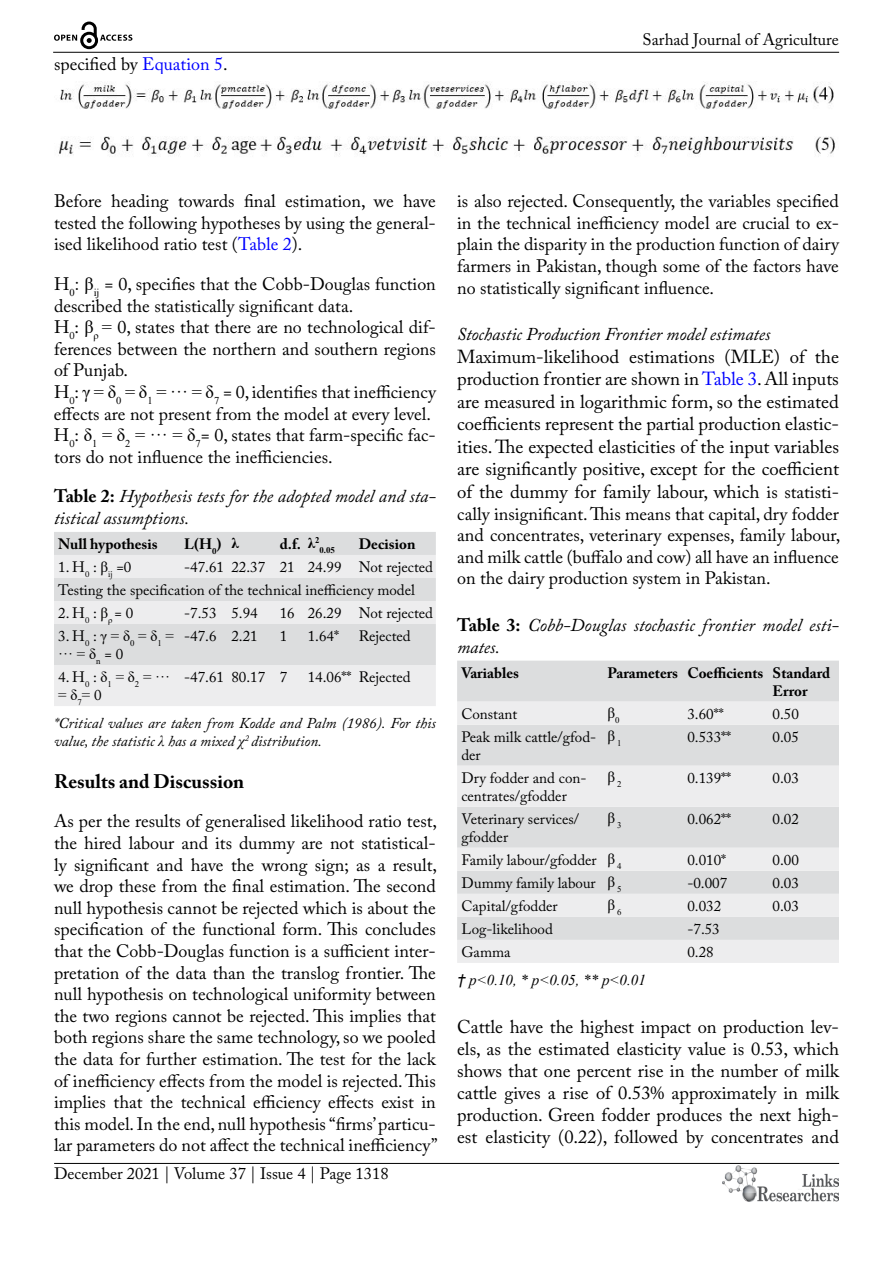
<style>
.page{position:relative;width:893px;height:1263px;background:#fff}
.page>*{position:absolute;margin:0;border:0;box-sizing:border-box;transform-origin:0 0}
.t1{font:700 19.5px "Adobe Caslon Pro";color:#000}
.t2{font:18.75px/22.5px "Adobe Caslon Pro";color:#000;text-align:justify}
.t3{font:18.45px/22.2px "Adobe Caslon Pro";color:#000;text-align:justify}
.t4{font:18px/21.6px "Adobe Caslon Pro";color:#000;text-align:justify}
.t5{font:italic 18px/21.6px "Adobe Caslon Pro";color:#000}
.t6{font:16.5px "Adobe Caslon Pro";color:#000}
.t7{font:15px/18px "Adobe Caslon Pro";color:#000}
.t8{font:italic 15px/18px "Adobe Caslon Pro";color:#000}
.t9{font:700 15px/18px "Adobe Caslon Pro";color:#000}
.t10{font:15px/18px "Times New Roman";color:#000}
.t11{font:italic 15px "Times New Roman";color:#000}
.t12{font:700 8.7px "Times New Roman";color:#000}
.s1{color:#00f}
.s2{font-family:"Times New Roman"}
.s3{font-weight:700;font-style:normal}
.s4{font-family:"Adobe Caslon Pro"}
.s5{font-size:18px}
.s6{font-family:"Arial"}
</style>
<div class="page">
<hr style="left:53px;top:52px;width:786px;height:1px;background:#000">
<hr style="left:54px;top:1163px;width:785px;height:1px;background:#000">
<img style="left:722px;top:1166px;width:117px;height:36px">
<svg style="left:54px;top:22px;width:78px;height:27px"></svg>
<img style="left:60px;top:81px;width:774px;height:28px">
<img style="left:58px;top:136px;width:777px;height:20px">
<div style="left:54px;top:532px;width:382px;height:23px;background:#dcddde"></div>
<svg style="left:54px;top:555px;width:382px;height:151px;background:#e5e6e7"></svg>
<div style="left:457px;top:661px;width:382px;height:41px;background:#dcddde"></div>
<svg style="left:457px;top:702px;width:382px;height:261px;background:#e4e5e6"></svg>
<p class="t4" style="left:54px;top:53px;width:175px">specified by <span class="s1">Equation 5</span>.</p>
<p class="t6" style="left:643px;top:30px;width:198px">Sarhad Journal of Agriculture</p>
<p class="t4" style="left:54px;top:190px;width:383px">Before heading towards final estimation, we have tested the following hypotheses by using the general&shy;ised likelihood ratio test (<span class="s1">Table 2</span>).</p>
<p class="t4" style="left:54px;top:273px;width:383px;text-align:left">H<sub>0</sub><span class="s2">: β</span><sub>ij</sub> = 0, specifies that the Cobb-Douglas function described the statistically significant data.<br>H<sub>0</sub>: <span class="s2">β</span><sub>ρ</sub> <span class="s2">=</span> 0, states that there are no technological dif&shy;ferences between the northern and southern regions of Punjab.<br>H<sub>0</sub>: <span class="s2">γ = δ</span><sub>0</sub> <span class="s2">= δ</span><sub>1</sub> <span class="s2">= ··· = δ</span><sub>7</sub> = 0, identifies that inefficiency effects are not present from the model at every level.<br>H<sub>0</sub>: <span class="s2">δ</span><sub>1</sub> <span class="s2">= δ</span><sub>2</sub> <span class="s2">= ··· = δ</span><sub>7</sub>= 0, states that farm-specific fac&shy;tors do not influence the inefficiencies.</p>
<p class="t5" style="left:54px;top:485px;width:383px"><span class="s3">Table 2:</span> Hypothesis tests for the adopted model and sta&shy;tistical assumptions.</p>
<p class="t9" style="left:58px;top:535px;width:101px">Null hypothesis</p>
<p class="t9" style="left:184px;top:535px;width:56px">L(H<sub>0</sub>) <span class="s2">λ</span></p>
<p class="t9" style="left:280px;top:535px;width:41px">d.f. <span class="s2">λ</span><sup>2</sup></p>
<p class="t9" style="left:359px;top:535px;width:58px">Decision</p>
<p class="t12" style="left:320px;top:544px;width:17px">0.05</p>
<p class="t7" style="left:58px;top:555px;width:376px;line-height:23.1px;text-indent:126px">-47.61 22.37 21 24.99 Not rejected<br>Testing the specification of the technical inefficiency model</p>
<p class="t7" style="left:58px;top:604px;width:77px">2. H<sub>0</sub> : <span class="s2">β</span><sub>ρ</sub> = 0</p>
<p class="t7" style="left:184px;top:604px;width:75px">-7.53 5.94</p>
<p class="t7" style="left:280px;top:604px;width:155px">16 26.29 Not rejected</p>
<p class="t10" style="left:58px;top:626px;width:117px"><span class="s4">3. H</span><sub>0</sub> <span class="s4">:</span> γ = δ<sub>0</sub> = δ<sub>1</sub> = ··· = δ<sub>n</sub> <span class="s4">= 0</span></p>
<p class="t7" style="left:184px;top:627px;width:75px">-47.6 2.21</p>
<p class="t7" style="left:280px;top:627px;width:9px">1</p>
<p class="t7" style="left:308px;top:627px;width:33px">1.64*</p>
<p class="t7" style="left:359px;top:627px;width:54px">Rejected</p>
<p class="t10" style="left:58px;top:667px;width:114px"><span class="s4">4. H</span><sub>0</sub> <span class="s4">:</span> δ<sub>1</sub> = δ<sub>2</sub> = ··· = δ<sub>7</sub>= <span class="s4">0</span></p>
<p class="t7" style="left:184px;top:668px;width:105px">-47.61 80.17 7</p>
<p class="t7" style="left:308px;top:668px;width:104px">14.06** Rejected</p>
<p class="t8" style="left:54px;top:714px;width:383px">*Critical values are taken from Kodde and Palm (1986). For this value, the statistic <span class="s2">λ</span> has a mixed <span class="s2">χ</span><sup>2</sup> distribution.</p>
<p class="t1" style="left:54px;top:770px;width:192px">Results and Discussion</p>
<p class="t4" style="left:54px;top:810px;width:385px">As per the results of generalised likelihood ratio test, the hired labour and its dummy are not statistical&shy;ly significant and have the wrong sign; as a result, we drop these from the final estimation. The second null hypothesis cannot be rejected which is about the specification of the functional form. This concludes that the Cobb-Douglas function is a sufficient inter&shy;pretation of the data than the translog frontier. The null hypothesis on technological uniformity between the two regions cannot be rejected. This implies that both regions share the same technology, so we pooled the data for further estimation. The test for the lack of inefficiency effects from the model is rejected. This implies that the technical efficiency effects exist in this model. In the end, null hypothesis “firms’ particu&shy;lar parameters do not affect the technical inefficiency”</p>
<p class="t7" style="left:58px;top:558px;width:75px">1. H<sub>0</sub> : <span class="s2">β</span><sub>ij</sub> =0</p>
<p class="t6" style="left:54px;top:1164px;width:336px">December 2021 | Volume 37 | Issue 4 | Page 1318</p>
<p class="t4" style="left:457px;top:190px;width:383px">is also rejected. Consequently, the variables specified in the technical inefficiency model are crucial to ex&shy;plain the disparity in the production function of dairy farmers in Pakistan, though some of the factors have no statistically significant influence.</p>
<p class="t5" style="left:457px;top:323px;width:315px">Stochastic Production Frontier model estimates</p>
<p class="t2" style="left:457px;top:345px;width:383px">Maximum-likelihood estimations (MLE) of the production frontier are shown in <span class="s1">Table 3</span>. All inputs are measured in logarithmic form, so the estimated coefficients represent the partial production elastic&shy;ities. The expected elasticities of the input variables are significantly positive, except for the coefficient of the dummy for family labour, which <span class="s5">is statisti-</span></p>
<p class="t4" style="left:457px;top:502px;width:385px">cally insignificant. This means that capital, dry fodder and concentrates, veterinary expenses, family labour, and milk cattle (buffalo and cow) all have an influence on the dairy production system in Pakistan.</p>
<p class="t5" style="left:457px;top:614px;width:383px"><span class="s3">Table 3:</span> Cobb-Douglas stochastic frontier model esti&shy;mates.</p>
<p class="t9" style="left:461px;top:663px;width:59px">Variables</p>
<p class="t9" style="left:773px;top:663px;width:59px;text-indent:-165px">Parameters Coefficients Standard<br>Error</p>
<p class="t7" style="left:461px;top:704px;width:57px">Constant</p>
<p class="t10" style="left:607px;top:703px;width:13px">β<sub>0</sub></p>
<p class="t7" style="left:687px;top:704px;width:38px">3.60**</p>
<p class="t7" style="left:773px;top:704px;width:28px">0.50</p>
<p class="t7" style="left:461px;top:727px;width:136px">Peak milk cattle/gfod&shy;der</p>
<p class="t10" style="left:607px;top:726px;width:16px">β <sub>1</sub></p>
<p class="t7" style="left:687px;top:727px;width:45px">0.533**</p>
<p class="t7" style="left:773px;top:727px;width:28px">0.05</p>
<p class="t7" style="left:461px;top:768px;width:127px">Dry fodder and con&shy;centrates/gfodder</p>
<p class="t10" style="left:607px;top:768px;width:16px">β <sub>2</sub></p>
<p class="t7" style="left:687px;top:768px;width:45px">0.139**</p>
<p class="t7" style="left:773px;top:768px;width:28px">0.03</p>
<p class="t7" style="left:461px;top:809px;width:119px">Veterinary services/ gfodder</p>
<p class="t10" style="left:607px;top:809px;width:16px">β <sub>3</sub></p>
<p class="t7" style="left:687px;top:809px;width:45px">0.062**</p>
<p class="t7" style="left:773px;top:809px;width:28px">0.02</p>
<p class="t7" style="left:461px;top:851px;width:162px">Family labour/gfodder <span class="s2">β</span> <sub>4</sub></p>
<p class="t7" style="left:687px;top:851px;width:40px">0.010*</p>
<p class="t7" style="left:773px;top:851px;width:28px">0.00</p>
<p class="t7" style="left:461px;top:874px;width:162px">Dummy family labour <span class="s2">β</span> <sub>5</sub></p>
<p class="t7" style="left:687px;top:874px;width:41px">-0.007</p>
<p class="t7" style="left:773px;top:874px;width:28px">0.03</p>
<p class="t7" style="left:461px;top:897px;width:98px">Capital/gfodder</p>
<p class="t10" style="left:607px;top:896px;width:16px">β <sub>6</sub></p>
<p class="t7" style="left:687px;top:897px;width:35px">0.032</p>
<p class="t7" style="left:773px;top:897px;width:28px">0.03</p>
<p class="t7" style="left:461px;top:920px;width:93px">Log-likelihood</p>
<p class="t7" style="left:687px;top:920px;width:34px">-7.53</p>
<p class="t7" style="left:461px;top:943px;width:51px">Gamma</p>
<p class="t7" style="left:687px;top:943px;width:28px">0.28</p>
<p class="t11" style="left:457px;top:970px;width:190px"><span class="s6">†</span> p&lt;0.10, * p&lt;0.05, ** p&lt;0.01</p>
<p class="t3" style="left:457px;top:1015px;width:383px">Cattle have the highest impact on production lev&shy;els, as the estimated elasticity value is 0.53, which shows that one percent rise in the number of milk cattle gives a rise of 0.53% approximately in milk production. Green fodder produces the next high&shy;est elasticity (0.22), followed by concentrates and</p>
</div>
